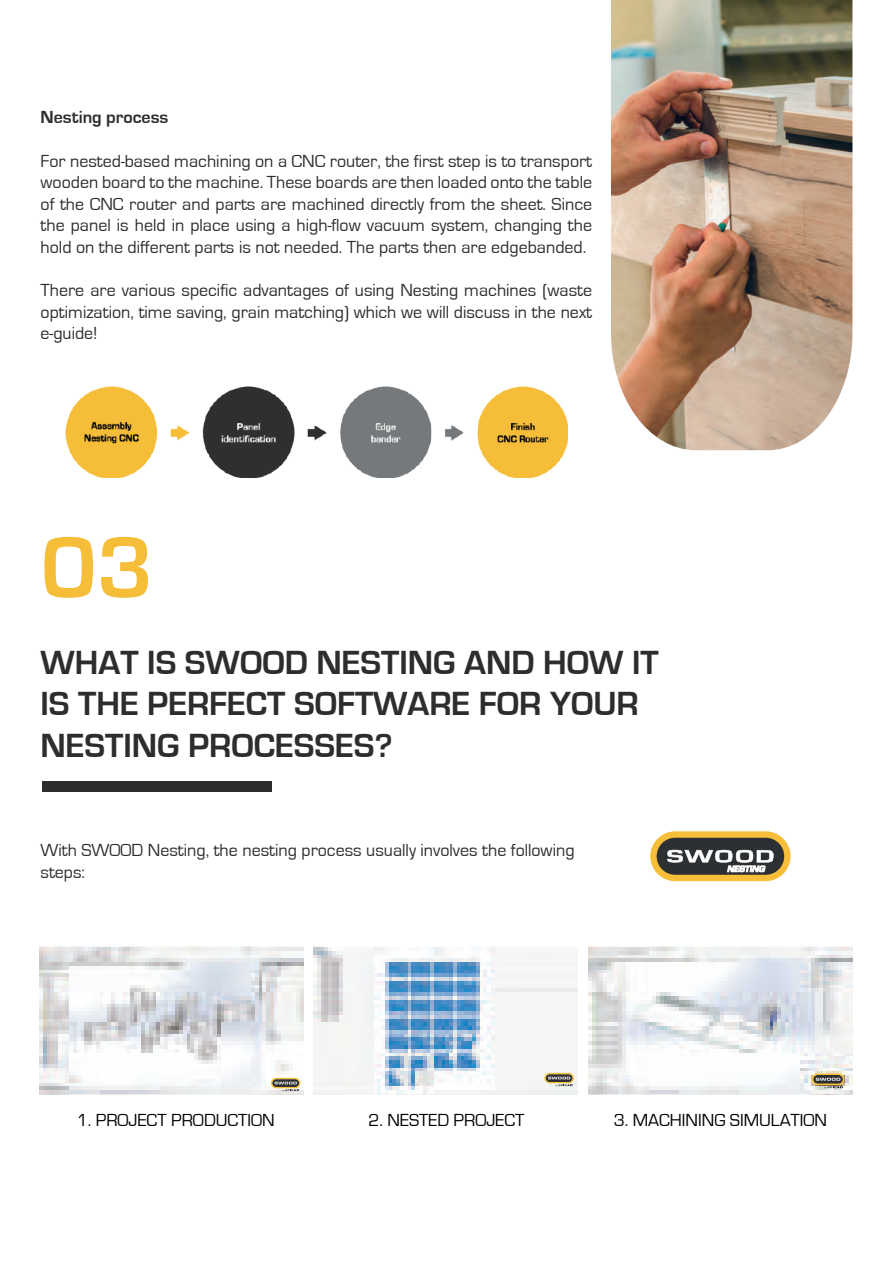
<style>
.page{position:relative;width:893px;height:1263px;background:#fff}
.page>*{position:absolute;margin:0;border:0;box-sizing:border-box;transform-origin:0 0}
.t1{font:700 90px "Eurostile";color:#f6bd39}
.t2{font:700 34.5px/41.4px "Eurostile";color:#2b2d2f}
.t3{font:18px/21.6px "Eurostile";color:#2b2d2f;text-align:justify}
.t4{font:18px "Eurostile";color:#000}
.t5{font:700 18px "Eurostile";color:#2b2d2f}
</style>
<div class="page">
<div style="left:42px;top:781px;width:229px;height:11px;background:#2b2d2f"></div>
<img style="left:611px;top:0;width:241px;height:450px">
<svg style="left:650px;top:831px;width:141px;height:50px"></svg>
<img style="left:65px;top:387px;width:503px;height:91px">
<img style="left:588px;top:946px;width:264px;height:149px">
<svg style="left:812px;top:1073px;width:32px;height:16px"></svg>
<img style="left:313px;top:946px;width:264px;height:149px">
<svg style="left:544px;top:1073px;width:30px;height:13px"></svg>
<img style="left:39px;top:946px;width:265px;height:149px">
<svg style="left:271px;top:1078px;width:29px;height:13px"></svg>
<p class="t5" style="left:41px;top:108px;width:129px">Nesting process</p>
<p class="t3" style="left:41px;top:150px;width:553px">For nested-based machining on a CNC router, the first step is to transport wooden board to the machine. These boards are then loaded onto the table of the CNC router and parts are machined directly from the sheet. Since the panel is held in place using a high-flow vacuum system, changing the hold on the different parts is not needed. The parts then are edgebanded.</p>
<p class="t3" style="left:41px;top:280px;width:553px">There are various specific advantages of using Nesting machines (waste optimization, time saving, grain matching) which we will discuss in the next e-guide!</p>
<h1 class="t1" style="left:41px;top:519px;width:114px">03</h1>
<h2 class="t2" style="left:41px;top:642px;width:620px">WHAT IS SWOOD NESTING AND HOW IT<br>IS THE PERFECT SOFTWARE FOR YOUR<br>NESTING PROCESSES?</h2>
<p class="t3" style="left:40px;top:840px;width:536px">With SWOOD Nesting, the nesting process usually involves the following steps:</p>
<p class="t4" style="left:77px;top:1110px;width:200px">1. PROJECT PRODUCTION</p>
<p class="t4" style="left:368px;top:1110px;width:157px">2. NESTED PROJECT</p>
<p class="t4" style="left:614px;top:1110px;width:215px">3. MACHINING SIMULATION</p>
</div>
